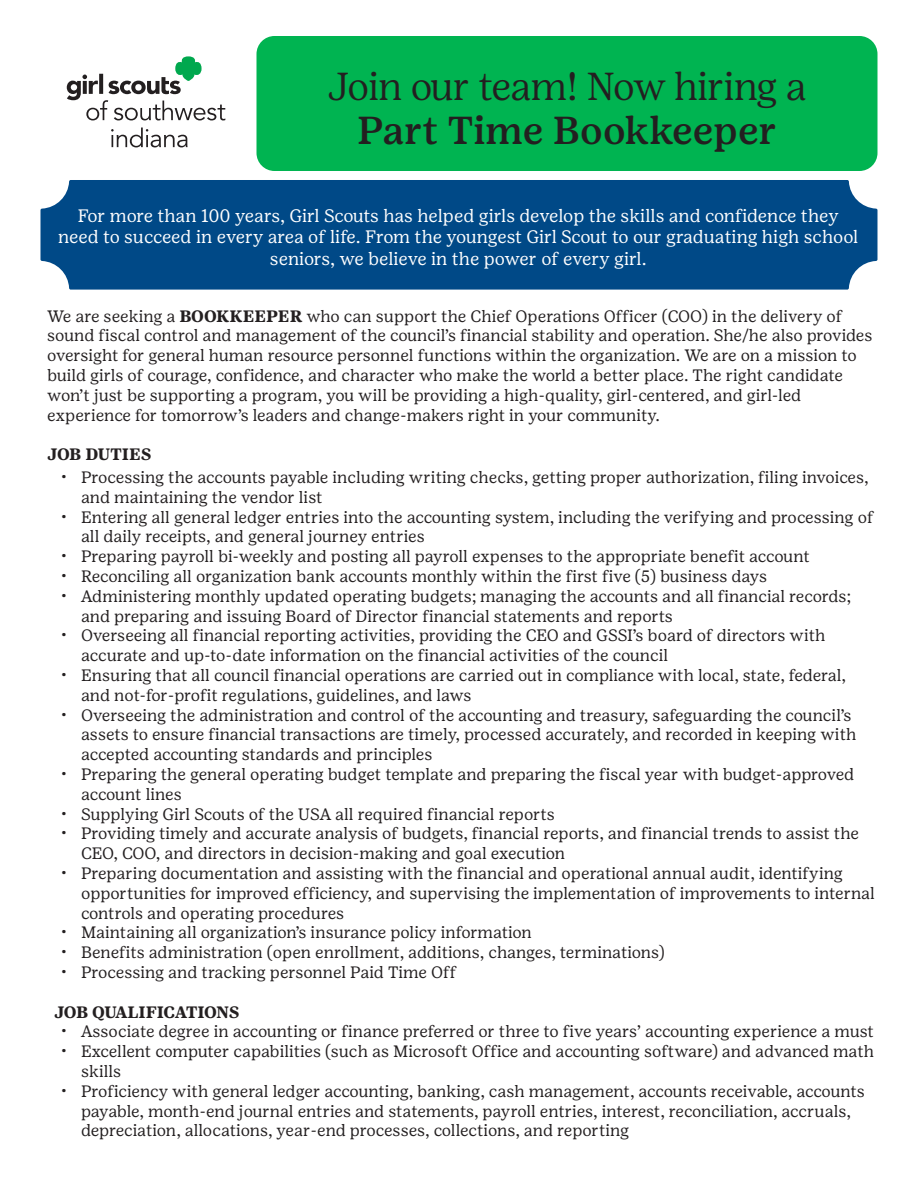
<style>
.page{position:relative;width:918px;height:1188px;background:#fff}
.page>*{position:absolute;margin:0;border:0;box-sizing:border-box;transform-origin:0 0}
.t1{font:300 39px "Girl Scout Display";color:#231f20}
.t2{font:500 39px "Girl Scout Text";color:#231f20}
.t3{font:18px/21.6px "Girl Scout Text";letter-spacing:-.005em;color:#fff;text-align:center}
.t4{font:16.5px/19.8px "Girl Scout Text";letter-spacing:-.005em;color:#231f20}
.t5{font:700 16.5px "Girl Scout Text";letter-spacing:-.04em;color:#231f20}
.t6{font:700 16.5px "Girl Scout Text";letter-spacing:-.02em;color:#231f20}
.s1{font-weight:700}
</style>
<div class="page">
<svg style="left:67px;top:56px;width:158px;height:64px"></svg>
<svg style="left:111px;top:128px;width:77px;height:19px"></svg>
<div style="left:40px;top:180px;width:837px;height:110px;background:#004987"></div>
<div style="left:256px;top:36px;width:622px;height:135px;background:#00b451;border-radius:18px"></div>
<p class="t1" style="left:328px;top:64px;width:480px">Join our team! Now hiring a</p>
<p class="t2" style="left:357px;top:108px;width:421px">Part Time Bookkeeper</p>
<p class="t3" style="left:58px;top:205px;width:802px">For more than 100 years, Girl Scouts has helped girls develop the skills and confidence they need to succeed in every area of life. From the youngest Girl Scout to our graduating high school seniors, we believe in the power of every girl.</p>
<p class="t4" style="left:47px;top:306px;width:827px">We are seeking a <span class="s1">BOOKKEEPER</span> who can support the Chief Operations Officer (COO) in the delivery of sound fiscal control and management of the council’s financial stability and operation. She/he also provides oversight for general human resource personnel functions within the organization. We are on a mission to build girls of courage, confidence, and character who make the world a better place. The right candidate won’t just be supporting a program, you will be providing a high-quality, girl-centered, and girl-led experience for tomorrow’s leaders and change-makers right in your community.</p>
<p class="t6" style="left:47px;top:445px;width:106px">JOB DUTIES</p>
<p class="t4" style="left:81px;top:467px;width:789px;text-indent:-20px">• Processing the accounts payable including writing checks, getting proper authorization, filing invoices, and maintaining the vendor list</p>
<p class="t4" style="left:81px;top:507px;width:794px;text-indent:-20px">• Entering all general ledger entries into the accounting system, including the verifying and processing of all daily receipts, and general journey entries</p>
<p class="t4" style="left:61px;top:547px;width:751px">• Preparing payroll bi-weekly and posting all payroll expenses to the appropriate benefit account</p>
<p class="t4" style="left:61px;top:566px;width:708px">• Reconciling all organization bank accounts monthly within the first five (5) business days</p>
<p class="t4" style="left:81px;top:586px;width:772px;text-indent:-20px">• Administering monthly updated operating budgets; managing the accounts and all financial records; and preparing and issuing Board of Director financial statements and reports</p>
<p class="t4" style="left:81px;top:626px;width:746px;text-indent:-20px">• Overseeing all financial reporting activities, providing the CEO and GSSI’s board of directors with accurate and up-to-date information on the financial activities of the council</p>
<p class="t4" style="left:81px;top:665px;width:766px;text-indent:-20px">• Ensuring that all council financial operations are carried out in compliance with local, state, federal, and not-for-profit regulations, guidelines, and laws</p>
<p class="t4" style="left:81px;top:705px;width:777px;text-indent:-20px">• Overseeing the administration and control of the accounting and treasury, safeguarding the council’s assets to ensure financial transactions are timely, processed accurately, and recorded in keeping with accepted accounting standards and principles</p>
<p class="t4" style="left:81px;top:764px;width:775px;text-indent:-20px">• Preparing the general operating budget template and preparing the fiscal year with budget-approved account lines</p>
<p class="t4" style="left:61px;top:804px;width:495px">• Supplying Girl Scouts of the USA all required financial reports</p>
<p class="t4" style="left:81px;top:824px;width:780px;text-indent:-20px">• Providing timely and accurate analysis of budgets, financial reports, and financial trends to assist the<br>CEO, COO, and directors in decision-making and goal execution</p>
<p class="t4" style="left:81px;top:863px;width:795px;text-indent:-20px">• Preparing documentation and assisting with the financial and operational annual audit, identifying opportunities for improved efficiency, and supervising the implementation of improvements to internal controls and operating procedures</p>
<p class="t4" style="left:61px;top:923px;width:473px">• Maintaining all organization’s insurance policy information</p>
<p class="t4" style="left:61px;top:943px;width:606px">• Benefits administration (open enrollment, additions, changes, terminations)</p>
<p class="t4" style="left:61px;top:962px;width:397px">• Processing and tracking personnel Paid Time Off</p>
<p class="t5" style="left:54px;top:1002px;width:187px">JOB QUALIFICATIONS</p>
<p class="t4" style="left:61px;top:1022px;width:815px">• Associate degree in accounting or finance preferred or three to five years’ accounting experience a must</p>
<p class="t4" style="left:81px;top:1042px;width:795px;text-indent:-20px">• Excellent computer capabilities (such as Microsoft Office and accounting software) and advanced math skills</p>
<p class="t4" style="left:81px;top:1081px;width:785px;text-indent:-20px">• Proficiency with general ledger accounting, banking, cash management, accounts receivable, accounts payable, month-end journal entries and statements, payroll entries, interest, reconciliation, accruals, depreciation, allocations, year-end processes, collections, and reporting</p>
</div>
